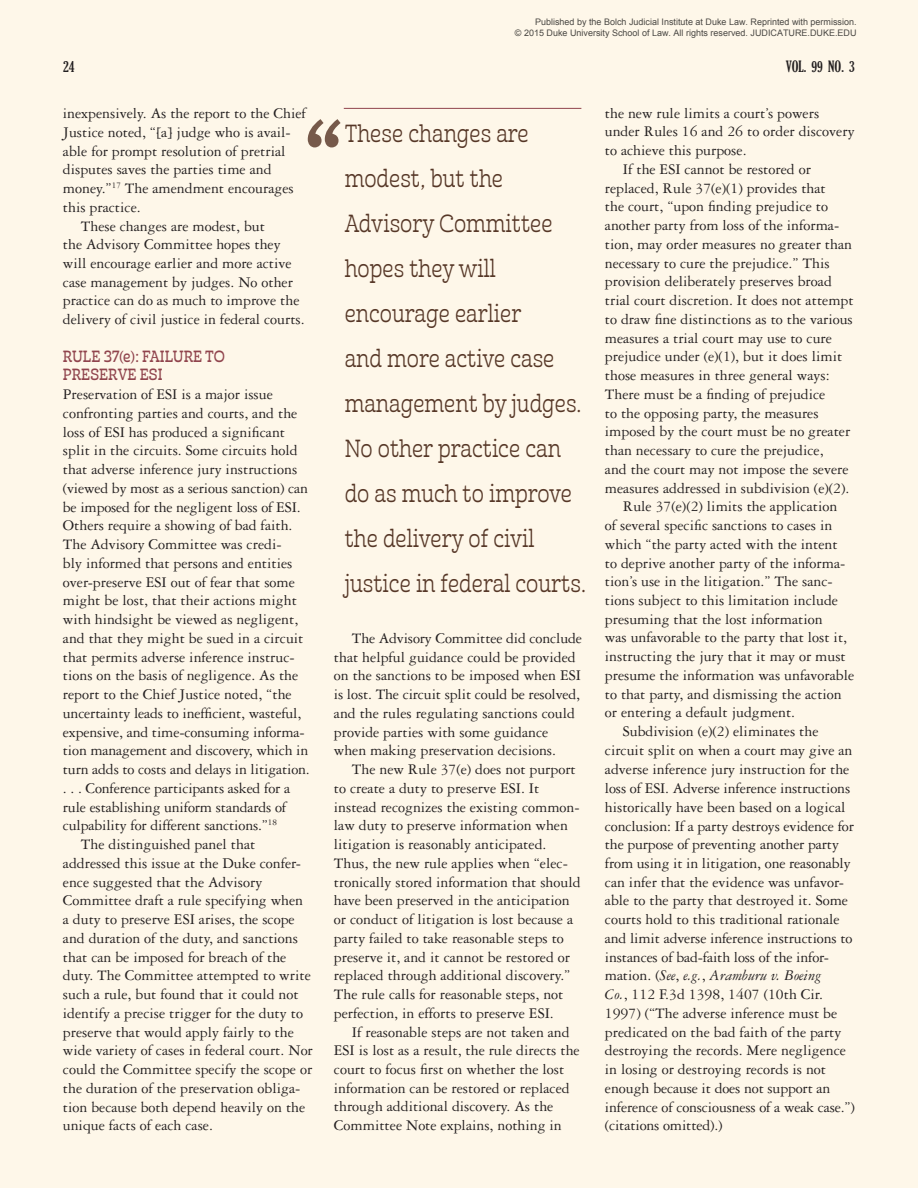
<style>
.page{position:relative;width:918px;height:1188px;background:#fef7e9}
.page>*{position:absolute;margin:0;border:0;box-sizing:border-box;transform-origin:0 0}
.t1{font:extra-condensed 108px "Gloucester";color:#76594a}
.Body_Copy_-_no_inden{font:24px/45px "Cabrito Inv Con Reg";color:#563727}
.Body_Copy{font:15.75px/18.8px "Garamond 3 LT Std";color:#231f20}
.Body_Copy_-_no_inden-2{font:15.75px/18.8px "Garamond 3 LT Std";color:#231f20}
.Subhead-section-caps{font:15.75px/18.8px "Cabrito Inv Con Dem";color:#90444d}
.t2{font:extra-condensed 15px "Gloucester";color:#231f20}
.t3{font:9px/10.8px "Arial";color:rgb(0 0 0/.71);text-align:right}
.s1{font-style:italic}
</style>
<div class="page">
<hr style="left:344px;top:108px;width:237px;height:1px;background:#90444d">
<p class="t3" style="left:515px;top:17px;width:343px">Published by the Bolch Judicial Institute at Duke Law. Reprinted with permission.<br>© 2015 Duke University School of Law. All rights reserved. JUDICATURE.DUKE.EDU</p>
<p class="t2" style="left:63px;top:58px;width:13px">24</p>
<p class="t2" style="left:786px;top:58px;width:71px">VOL. 99 NO. 3</p>
<p class="Body_Copy" style="left:63px;top:104px;width:245px">inexpensively. As the report to the Chief Justice noted, “[a] judge who is avail&shy;able for prompt resolution of pretrial disputes saves the parties time and money.”<sup>17</sup> The amendment encourages this practice.</p>
<p class="Body_Copy" style="left:63px;top:216px;width:243px;text-indent:18px">These changes are modest, but<br>the Advisory Committee hopes they will encourage earlier and more active case management by judges. No other practice can do as much to improve the delivery of civil justice in federal courts.</p>
<p class="Subhead-section-caps" style="left:63px;top:347px;width:164px">RULE 37(e): FAILURE TO<br>PRESERVE ESI</p>
<p class="Body_Copy_-_no_inden-2" style="left:63px;top:385px;width:248px">Preservation of ESI is a major issue confronting parties and courts, and the loss of ESI has produced a significant split in the circuits. Some circuits hold that adverse inference jury instructions (viewed by most as a serious sanction) can be imposed for the negligent loss of ESI.<br>Others require a showing of bad faith.<br>The Advisory Committee was credi-<br>bly informed that persons and entities over-preserve ESI out of fear that some might be lost, that their actions might with hindsight be viewed as negligent, and that they might be sued in a circuit that permits adverse inference instruc&shy;tions on the basis of negligence. As the report to the Chief Justice noted, “the uncertainty leads to inefficient, wasteful, expensive, and time-consuming informa&shy;tion management and discovery, which in turn adds to costs and delays in litigation. . . . Conference participants asked for a rule establishing uniform standards of culpability for different sanctions.”<sup>18</sup></p>
<p class="Body_Copy" style="left:63px;top:835px;width:251px;text-indent:18px">The distinguished panel that addressed this issue at the Duke confer&shy;ence suggested that the Advisory Committee draft a rule specifying when a duty to preserve ESI arises, the scope and duration of the duty, and sanctions that can be imposed for breach of the duty. The Committee attempted to write such a rule, but found that it could not identify a precise trigger for the duty to preserve that would apply fairly to the wide variety of cases in federal court. Nor could the Committee specify the scope or the duration of the preservation obliga&shy;tion because both depend heavily on the unique facts of each case.</p>
<p class="Body_Copy" style="left:605px;top:104px;width:251px">the new rule limits a court’s powers under Rules 16 and 26 to order discovery to achieve this purpose.</p>
<p class="Body_Copy" style="left:605px;top:160px;width:250px;text-indent:18px">If the ESI cannot be restored or replaced, Rule 37(e)(1) provides that<br>the court, “upon finding prejudice to another party from loss of the informa&shy;tion, may order measures no greater than necessary to cure the prejudice.” This provision deliberately preserves broad trial court discretion. It does not attempt to draw fine distinctions as to the various measures a trial court may use to cure prejudice under (e)(1), but it does limit those measures in three general ways:<br>There must be a finding of prejudice<br>to the opposing party, the measures imposed by the court must be no greater than necessary to cure the prejudice,<br>and the court may not impose the severe measures addressed in subdivision (e)(2).</p>
<p class="Body_Copy" style="left:605px;top:497px;width:251px;text-indent:18px">Rule 37(e)(2) limits the application<br>of several specific sanctions to cases in which “the party acted with the intent<br>to deprive another party of the informa&shy;tion’s use in the litigation.” The sanc&shy;tions subject to this limitation include presuming that the lost information<br>was unfavorable to the party that lost it, instructing the jury that it may or must presume the information was unfavorable to that party, and dismissing the action or entering a default judgment.</p>
<p class="Body_Copy" style="left:605px;top:722px;width:252px;text-indent:18px">Subdivision (e)(2) eliminates the circuit split on when a court may give an adverse inference jury instruction for the loss of ESI. Adverse inference instructions historically have been based on a logical conclusion: If a party destroys evidence for the purpose of preventing another party from using it in litigation, one reasonably can infer that the evidence was unfavor&shy;able to the party that destroyed it. Some courts hold to this traditional rationale and limit adverse inference instructions to instances of bad-faith loss of the infor&shy;mation. (<span class="s1">See</span>, <span class="s1">e.g.</span>, <span class="s1">Aramburu v. Boeing<br>Co.</span>, 112 F.3d 1398, 1407 (10th Cir.<br>1997) (“The adverse inference must be predicated on the bad faith of the party destroying the records. Mere negligence in losing or destroying records is not enough because it does not support an inference of consciousness of a weak case.”) (citations omitted).)</p>
<p class="t1" style="left:305px;top:101px;width:37px">“</p>
<p class="Body_Copy_-_no_inden" style="left:345px;top:112px;width:243px">These changes are modest, but the<br>Advisory Committee hopes they will encourage earlier<br>and more active case management by judges.<br>No other practice can do as much to improve the delivery of civil justice in federal courts.</p>
<p class="Body_Copy" style="left:334px;top:629px;width:249px;text-indent:18px">The Advisory Committee did conclude that helpful guidance could be provided on the sanctions to be imposed when ESI is lost. The circuit split could be resolved, and the rules regulating sanctions could provide parties with some guidance when making preservation decisions.</p>
<p class="Body_Copy" style="left:334px;top:760px;width:248px;text-indent:18px">The new Rule 37(e) does not purport to create a duty to preserve ESI. It instead recognizes the existing common&shy;law duty to preserve information when litigation is reasonably anticipated.<br>Thus, the new rule applies when “elec&shy;tronically stored information that should have been preserved in the anticipation or conduct of litigation is lost because a party failed to take reasonable steps to preserve it, and it cannot be restored or replaced through additional discovery.” The rule calls for reasonable steps, not perfection, in efforts to preserve ESI.</p>
<p class="Body_Copy" style="left:334px;top:1022px;width:247px;text-indent:18px">If reasonable steps are not taken and ESI is lost as a result, the rule directs the court to focus first on whether the lost information can be restored or replaced through additional discovery. As the Committee Note explains, nothing in</p>
</div>
